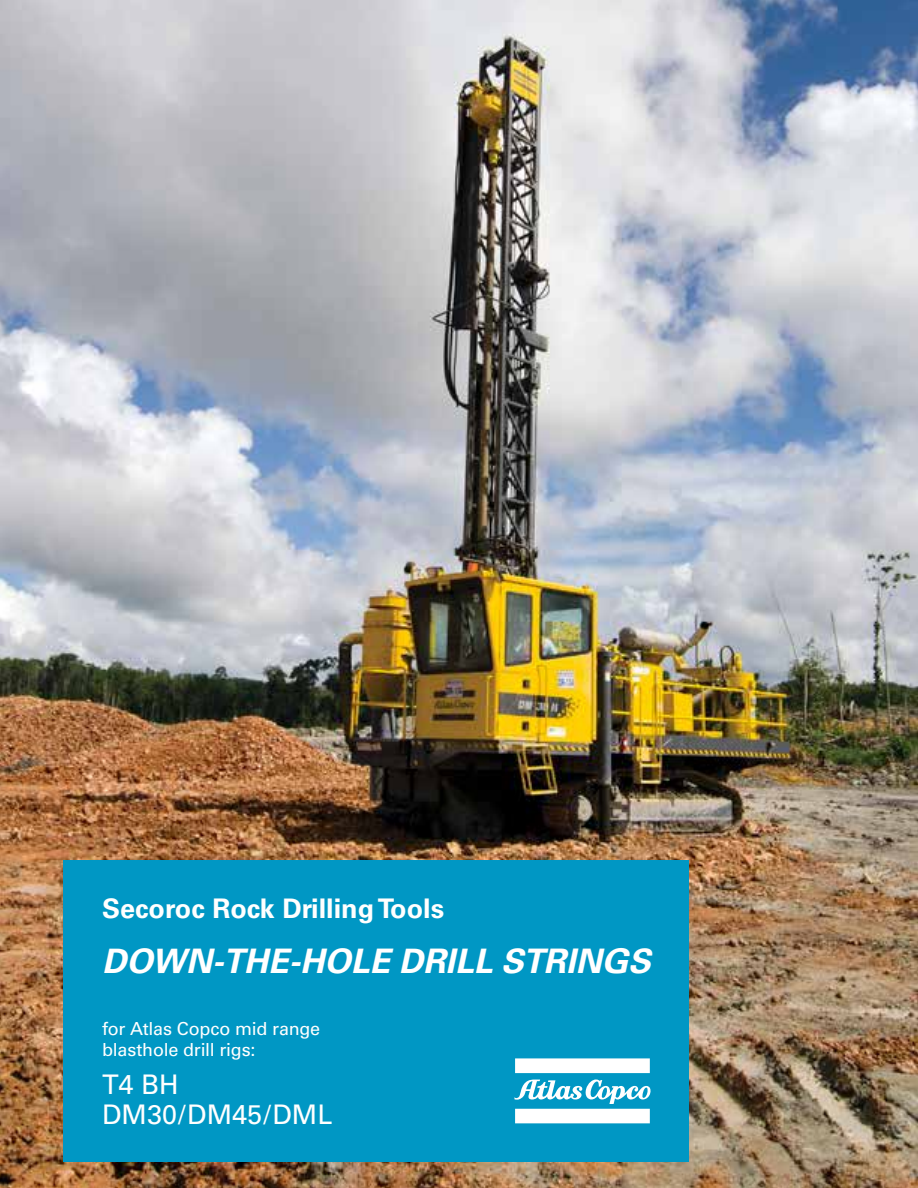
<style>
.page{position:relative;width:918px;height:1188px;background:#fff}
.page>*{position:absolute;margin:0;border:0;box-sizing:border-box;transform-origin:0 0}
.t1{font:italic 700 33.75px "Univers LT Std";color:#fff}
.t2{font:700 27px "Univers LT Std";color:#fff}
.t3{font:27px/30px "Univers LT Std";color:#fff}
.t4{font:18px/21px "Univers LT Std";letter-spacing:-.015em;color:#fff}
</style>
<div class="page">
<img style="left:0;top:0;width:918px;height:1188px">
<div style="left:64px;top:860px;width:625px;height:302px;background:#0097c4"></div>
<svg style="left:515px;top:1058px;width:135px;height:15px;background:#f7fbfd"></svg>
<svg style="left:514px;top:1079px;width:137px;height:44px"></svg>
<h2 class="t2" style="left:102px;top:892px;width:344px">Secoroc Rock Drilling Tools</h2>
<h1 class="t1" style="left:102px;top:941px;width:550px">DOWN-THE-HOLE DRILL STRINGS</h1>
<p class="t4" style="left:102px;top:1018px;width:220px">for Atlas Copco mid range blasthole drill rigs:</p>
<h2 class="t3" style="left:102px;top:1070px;width:232px">T4 BH<br>DM30/DM45/DML</h2>
</div>
